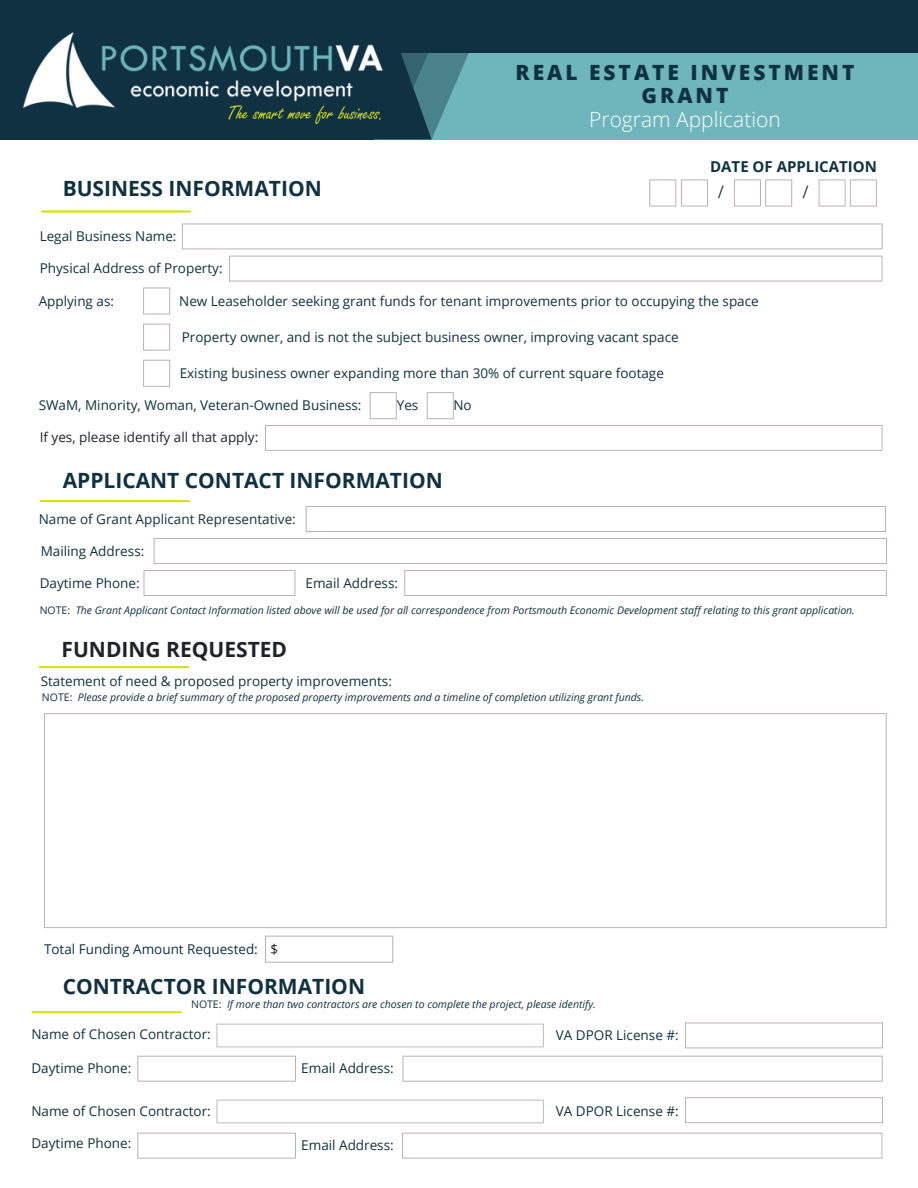
<style>
.page{position:relative;width:918px;height:1188px;background:#fff}
.page>*{position:absolute;margin:0;border:0;box-sizing:border-box;transform-origin:0 0}
.t1{font:700 21px "Open Sans";color:#103141}
.t2{font:800 21px/23.7px "Open Sans";letter-spacing:.145em;color:#103141;text-align:center}
.t3{font:300 21px "Open Sans";color:#fbfeff}
.t4{font:700 21px "Open Sans";color:#1e232b}
.t5{font:700 15px "Open Sans";color:#103141}
.t6{font:13.5px "Open Sans";color:#103141}
.t7{font:13.5px "Open Sans";color:#1e232b}
.t8{font:500 13.5px "Montserrat";color:#1e232b}
.t9{font:italic 10.5px "Open Sans";color:#103141}
.s1{font-style:normal}
.s2{color:#1e232b}
</style>
<div class="page">
<div style="left:0;top:0;width:918px;height:140px;background:#103141"></div>
<div style="left:374px;top:53px;width:544px;height:87px;background:#6fb6bc"></div>
<svg style="left:374px;top:53px;width:95px;height:87px"></svg>
<img style="left:23px;top:32px;width:360px;height:75px">
<img style="left:228px;top:102px;width:155px;height:24px">
<hr style="left:42px;top:210px;width:148px;height:3px;background:#d9e021">
<svg style="left:649px;top:179px;width:59px;height:27px"></svg>
<svg style="left:734px;top:179px;width:58px;height:27px"></svg>
<svg style="left:819px;top:179px;width:58px;height:27px"></svg>
<svg style="left:182px;top:223px;width:701px;height:26px"></svg>
<svg style="left:229px;top:256px;width:653px;height:26px"></svg>
<svg style="left:143px;top:287px;width:27px;height:27px"></svg>
<svg style="left:143px;top:324px;width:27px;height:27px"></svg>
<svg style="left:143px;top:360px;width:27px;height:27px"></svg>
<svg style="left:370px;top:392px;width:27px;height:27px"></svg>
<svg style="left:427px;top:392px;width:27px;height:27px"></svg>
<svg style="left:265px;top:425px;width:618px;height:26px"></svg>
<hr style="left:40px;top:666px;width:148px;height:2px;background:#d9e021">
<svg style="left:44px;top:713px;width:843px;height:215px"></svg>
<svg style="left:265px;top:936px;width:128px;height:27px"></svg>
<hr style="left:41px;top:500px;width:148px;height:2px;background:#d9e021">
<svg style="left:306px;top:506px;width:580px;height:26px"></svg>
<svg style="left:154px;top:538px;width:733px;height:26px"></svg>
<svg style="left:144px;top:570px;width:151px;height:26px"></svg>
<svg style="left:404px;top:570px;width:483px;height:26px"></svg>
<hr style="left:33px;top:1011px;width:148px;height:2px;background:#d9e021">
<svg style="left:217px;top:1024px;width:327px;height:23px"></svg>
<svg style="left:685px;top:1022px;width:198px;height:26px"></svg>
<svg style="left:137px;top:1056px;width:159px;height:26px"></svg>
<svg style="left:402px;top:1056px;width:481px;height:26px"></svg>
<svg style="left:217px;top:1100px;width:327px;height:23px"></svg>
<svg style="left:685px;top:1097px;width:198px;height:26px"></svg>
<svg style="left:137px;top:1133px;width:159px;height:26px"></svg>
<svg style="left:402px;top:1133px;width:480px;height:26px"></svg>
<h1 class="t2" style="left:516px;top:60px;width:341px">REAL ESTATE INVESTMENT<br>GRANT</h1>
<h1 class="t1" style="left:63px;top:173px;width:261px">BUSINESS INFORMATION</h1>
<h1 class="t3" style="left:589px;top:105px;width:193px">Program Application</h1>
<p class="t5" style="left:710px;top:156px;width:168px">DATE OF APPLICATION</p>
<p class="t8" style="left:718px;top:184px;width:6px">/</p>
<p class="t8" style="left:803px;top:184px;width:6px">/</p>
<p class="t6" style="left:40px;top:227px;width:138px">Legal Business Name:</p>
<p class="t6" style="left:40px;top:259px;width:184px">Physical Address of Property:</p>
<p class="t6" style="left:179px;top:291px;width:581px">New Leaseholder seeking grant funds for tenant improvements prior to occupying the space</p>
<p class="t6" style="left:182px;top:327px;width:498px">Property owner, and is not the subject business owner, improving vacant space</p>
<p class="t6" style="left:180px;top:363px;width:486px">Existing business owner expanding more than 30% of current square footage</p>
<p class="t6" style="left:39px;top:291px;width:77px">Applying as:</p>
<p class="t6" style="left:39px;top:396px;width:324px">SWaM, Minority, Woman, Veteran-Owned Business:</p>
<p class="t6" style="left:397px;top:396px;width:23px">Yes</p>
<p class="t6" style="left:453px;top:396px;width:20px">No</p>
<p class="t7" style="left:40px;top:428px;width:220px">If yes, please identify all that apply:</p>
<h1 class="t1" style="left:63px;top:465px;width:382px">APPLICANT CONTACT INFORMATION</h1>
<p class="t6" style="left:39px;top:510px;width:259px">Name of Grant Applicant Representative:</p>
<p class="t6" style="left:41px;top:541px;width:105px">Mailing Address:</p>
<p class="t6" style="left:40px;top:573px;width:101px">Daytime Phone:</p>
<p class="t6" style="left:306px;top:573px;width:94px">Email Address:</p>
<p class="t9" style="left:40px;top:603px;width:817px"><span class="s1">NOTE:</span> The Grant Applicant Contact Information listed above will be used for all correspondence from Portsmouth Economic Development staff relating to this grant application.</p>
<h1 class="t4" style="left:62px;top:635px;width:227px">FUNDING REQUESTED</h1>
<p class="t6" style="left:41px;top:672px;width:353px">Statement of need &amp; proposed property improvements:</p>
<p class="t9" style="left:42px;top:689px;width:604px"><span class="s1">NOTE:</span> Please provide a brief summary of the proposed property improvements and a timeline of completion utilizing grant funds.</p>
<p class="t6" style="left:44px;top:939px;width:236px">Total Funding Amount Requested: <span class="s2">$</span></p>
<h1 class="t1" style="left:63px;top:972px;width:304px">CONTRACTOR INFORMATION</h1>
<p class="t6" style="left:31px;top:1025px;width:181px">Name of Chosen Contractor:</p>
<p class="t6" style="left:556px;top:1026px;width:124px">VA DPOR License #:</p>
<p class="t9" style="left:191px;top:997px;width:406px"><span class="s1">NOTE:</span> If more than two contractors are chosen to complete the project, please identify.</p>
<p class="t6" style="left:31px;top:1059px;width:101px">Daytime Phone:</p>
<p class="t6" style="left:301px;top:1059px;width:94px">Email Address:</p>
<p class="t6" style="left:31px;top:1102px;width:181px">Name of Chosen Contractor:</p>
<p class="t6" style="left:31px;top:1134px;width:101px">Daytime Phone:</p>
<p class="t6" style="left:301px;top:1136px;width:94px">Email Address:</p>
<p class="t6" style="left:556px;top:1102px;width:124px">VA DPOR License #:</p>
</div>
